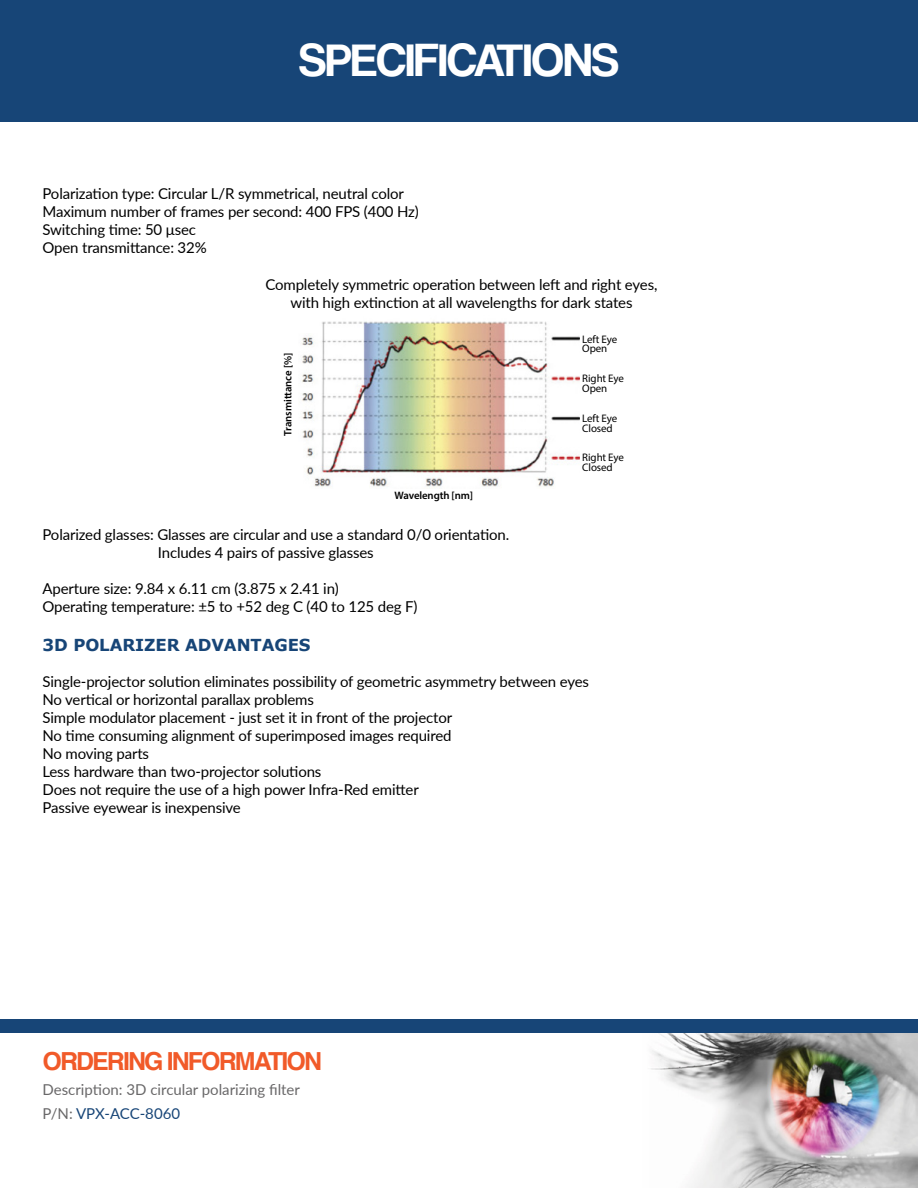
<style>
.page{position:relative;width:918px;height:1188px;background:#fff}
.page>*{position:absolute;margin:0;border:0;box-sizing:border-box;transform-origin:0 0}
.t1{font:48px "Coolvetica Rg";letter-spacing:-.005em;color:#fff}
.t2{font:700 24.9px "Helvetica";letter-spacing:-.075em;color:#f15a29}
.t3{font:700 16.5px "Verdana";letter-spacing:-.005em;color:#174577}
.t4{font:15px/18px "Lato";letter-spacing:-.01em;color:#000}
.t5{font:15px/24px "Lato";color:#696869}
.t6{font:10.95px/9.9px "Myriad Pro";letter-spacing:-.01em;color:#000}
.t7{font:600 10.8px "Myriad Pro";letter-spacing:-.01em;color:#000}
.s1{color:#174577}
</style>
<div class="page">
<div style="left:0;top:0;width:918px;height:122px;background:#174577"></div>
<img style="left:642px;top:1032px;width:276px;height:156px">
<img style="left:302px;top:321px;width:278px;height:167px">
<div style="left:0;top:1019px;width:918px;height:13px;background:#174577"></div>
<h1 class="t1" style="left:299px;top:32px;width:321px">SPECIFICATIONS</h1>
<p class="t4" style="left:43px;top:183px;width:378px">Polarization type: Circular L/R symmetrical, neutral color Maximum number of frames per second: 400 FPS (400 Hz)<br>Switching time: 50 μsec<br>Open transmittance: 32%</p>
<p class="t4" style="left:265px;top:275px;width:393px;text-align:center">Completely symmetric operation between left and right eyes, with high extinction at all wavelengths for dark states</p>
<p class="t7" style="left:281px;top:436px;width:84px;rotate:-90deg">Transmittance [%]</p>
<p class="t7" style="left:395px;top:488px;width:80px">Wavelength [nm]</p>
<p class="t4" style="left:158px;top:525px;width:353px;text-indent:-115px">Polarized glasses: Glasses are circular and use a standard 0/0 orientation.<br>Includes 4 pairs of passive glasses</p>
<p class="t4" style="left:43px;top:579px;width:377px">Aperture size: 9.84 x 6.11 cm (3.875 x 2.41 in)<br>Operating temperature: ±5 to +52 deg C (40 to 125 deg F)</p>
<p class="t3" style="left:43px;top:633px;width:270px">3D POLARIZER ADVANTAGES</p>
<p class="t6" style="left:582px;top:334px;width:36px">Left Eye<br>Open</p>
<p class="t6" style="left:582px;top:373px;width:43px">Right Eye<br>Open</p>
<p class="t6" style="left:582px;top:413px;width:36px">Left Eye<br>Closed</p>
<p class="t6" style="left:582px;top:453px;width:43px">Right Eye<br>Closed</p>
<p class="t4" style="left:43px;top:672px;width:548px">Single-projector solution eliminates possibility of geometric asymmetry between eyes No vertical or horizontal parallax problems<br>Simple modulator placement - just set it in front of the projector<br>No time consuming alignment of superimposed images required<br>No moving parts<br>Less hardware than two-projector solutions<br>Does not require the use of a high power Infra-Red emitter<br>Passive eyewear is inexpensive</p>
<h2 class="t2" style="left:43px;top:1041px;width:281px">ORDERING INFORMATION</h2>
<p class="t5" style="left:43px;top:1077px;width:259px">Description: 3D circular polarizing filter<br>P/N: <span class="s1">VPX-ACC-8060</span></p>
</div>
